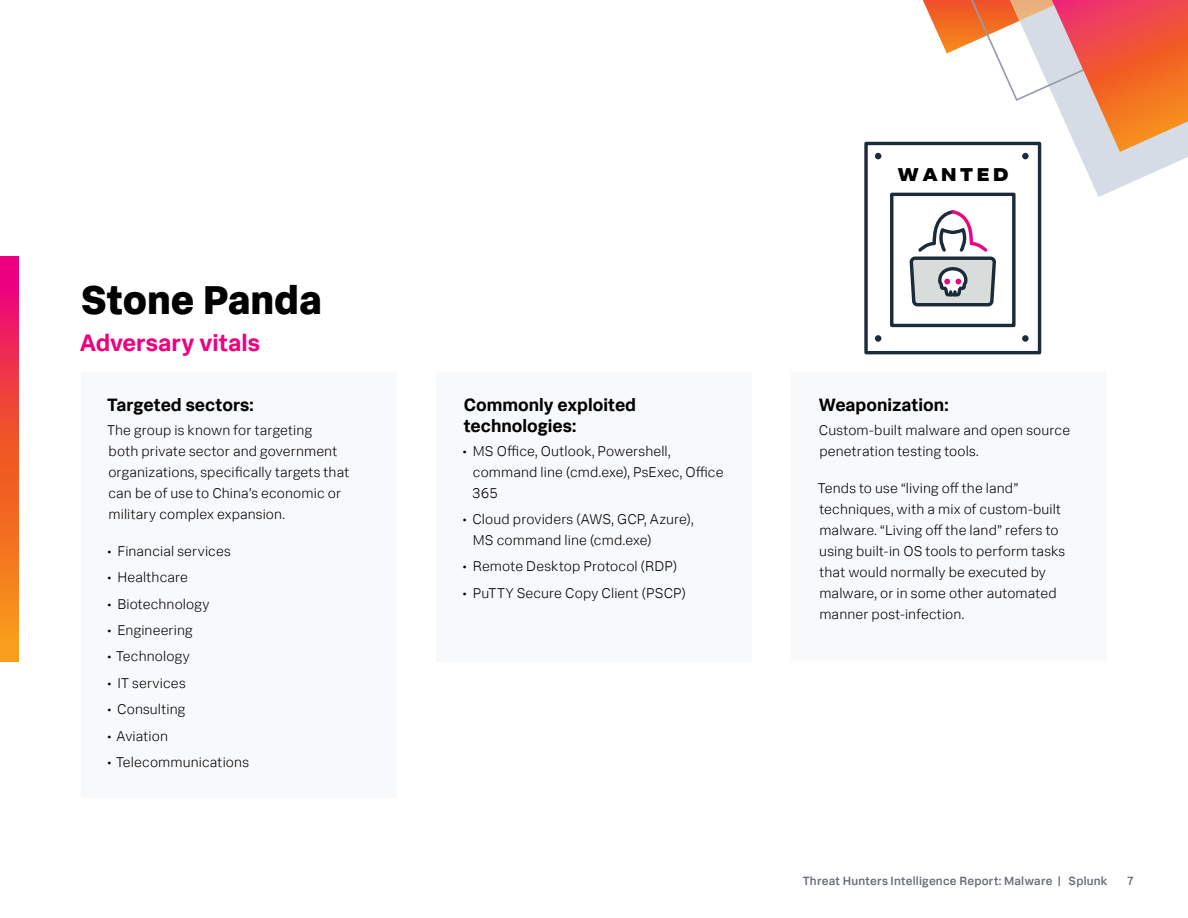
<style>
.page{position:relative;width:1188px;height:918px;background:#fff}
.page>*{position:absolute;margin:0;border:0;box-sizing:border-box;transform-origin:0 0}
.t1{font:800 40.5px "Splunk Data Sans Pro";color:#000}
.t2{font:700 24px "Splunk Data Sans Pro";color:#ed0081}
.t3{font:18.75px "Splunk Data Sans Ex VF";color:#010101}
.t4{font:700 18px/21px "Splunk Data Sans Pro";color:#000}
.t5{font:300 14.25px/21px "Splunk Data Sans Pro";letter-spacing:.01em;color:#000}
.t6{font:500 12px "Splunk Data Sans Pro";letter-spacing:.015em;color:#656c76}
</style>
<div class="page">
<svg style="left:0;top:256px;width:18px;height:406px;background:#f15239"></svg>
<div style="left:792px;top:372px;width:315px;height:72px;background:#f8f9fb"></div>
<div style="left:792px;top:424px;width:315px;height:63px;background:#f8f9fb"></div>
<div style="left:792px;top:483px;width:315px;height:167px;background:#f8f9fb"></div>
<div style="left:81px;top:372px;width:315px;height:72px;background:#f8f9fb"></div>
<div style="left:81px;top:424px;width:315px;height:126px;background:#f8f9fb"></div>
<div style="left:81px;top:546px;width:315px;height:41px;background:#f8f9fb"></div>
<div style="left:81px;top:572px;width:315px;height:41px;background:#f8f9fb"></div>
<div style="left:81px;top:598px;width:315px;height:42px;background:#f8f9fb"></div>
<div style="left:81px;top:625px;width:315px;height:41px;background:#f8f9fb"></div>
<div style="left:81px;top:651px;width:315px;height:41px;background:#f8f9fb"></div>
<div style="left:81px;top:678px;width:315px;height:41px;background:#f8f9fb"></div>
<div style="left:81px;top:704px;width:315px;height:41px;background:#f8f9fb"></div>
<div style="left:81px;top:730px;width:315px;height:42px;background:#f8f9fb"></div>
<div style="left:81px;top:757px;width:315px;height:41px;background:#f8f9fb"></div>
<div style="left:436px;top:372px;width:316px;height:93px;background:#f8f9fb"></div>
<div style="left:436px;top:445px;width:316px;height:84px;background:#f8f9fb"></div>
<div style="left:436px;top:514px;width:316px;height:62px;background:#f8f9fb"></div>
<div style="left:436px;top:561px;width:316px;height:41px;background:#f8f9fb"></div>
<div style="left:436px;top:590px;width:316px;height:72px;background:#f8f9fb"></div>
<svg style="left:923px;top:0;width:265px;height:197px"></svg>
<div style="left:866px;top:143px;width:174px;height:210px;background:#fff"></div>
<div style="left:864px;top:142px;width:177px;height:212px;border:3px solid #1c2b39"></div>
<svg style="left:910px;top:210px;width:85px;height:97px"></svg>
<div style="left:890px;top:193px;width:126px;height:134px;border:3px solid #1c2b39"></div>
<svg style="left:875px;top:153px;width:6px;height:6px"></svg>
<div style="left:1022px;top:153px;width:7px;height:6px;border:3px solid #1c2b39;border-radius:50%"></div>
<div style="left:875px;top:335px;width:6px;height:7px;border:3px solid #1c2b39;border-radius:50%"></div>
<div style="left:1022px;top:335px;width:7px;height:7px;border:3px solid #1c2b39;border-radius:50%"></div>
<div style="left:792px;top:634px;width:315px;height:27px;background:#f8f9fb"></div>
<h1 class="t1" style="left:81px;top:275px;width:242px">Stone Panda</h1>
<h2 class="t2" style="left:80px;top:328px;width:182px">Adversary vitals</h2>
<p class="t4" style="left:107px;top:394px;width:148px">Targeted sectors:</p>
<p class="t5" style="left:107px;top:419px;width:244px">The group is known for targeting<br>both private sector and government organizations, specifically targets that can be of use to China’s economic or military complex expansion.</p>
<p class="t5" style="left:107px;top:540px;width:125px">• Financial services</p>
<p class="t5" style="left:107px;top:567px;width:82px">• Healthcare</p>
<p class="t5" style="left:107px;top:593px;width:104px">• Biotechnology</p>
<p class="t5" style="left:107px;top:619px;width:87px">• Engineering</p>
<p class="t5" style="left:107px;top:646px;width:84px">• Technology</p>
<p class="t5" style="left:107px;top:672px;width:80px">• IT services</p>
<p class="t5" style="left:107px;top:699px;width:80px">• Consulting</p>
<p class="t5" style="left:107px;top:725px;width:62px">• Aviation</p>
<p class="t5" style="left:107px;top:751px;width:143px">• Telecommunications</p>
<p class="t4" style="left:464px;top:394px;width:174px">Commonly exploited technologies:</p>
<p class="t5" style="left:472px;top:440px;width:253px;text-indent:-10px">• MS Office, Outlook, Powershell, command line (cmd.exe), PsExec, Office<br>365</p>
<p class="t5" style="left:473px;top:508px;width:222px;text-indent:-10px">• Cloud providers (AWS, GCP, Azure),<br>MS command line (cmd.exe)</p>
<p class="t5" style="left:463px;top:556px;width:216px">• Remote Desktop Protocol (RDP)</p>
<p class="t5" style="left:463px;top:582px;width:225px">• PuTTY Secure Copy Client (PSCP)</p>
<h3 class="t3" style="left:898px;top:163px;width:112px">W A N T E D</h3>
<p class="t4" style="left:819px;top:394px;width:131px">Weaponization:</p>
<p class="t5" style="left:819px;top:419px;width:253px">Custom-built malware and open source penetration testing tools.</p>
<p class="t5" style="left:818px;top:477px;width:249px">Tends to use “living off the land” techniques, with a mix of custom-built malware. “Living off the land” refers to using built-in OS tools to perform tasks that would normally be executed by malware, or in some other automated manner post-infection.</p>
<p class="t6" style="left:803px;top:873px;width:306px">Threat Hunters Intelligence Report: Malware | Splunk</p>
<p class="t6" style="left:1127px;top:873px;width:9px">7</p>
</div>
